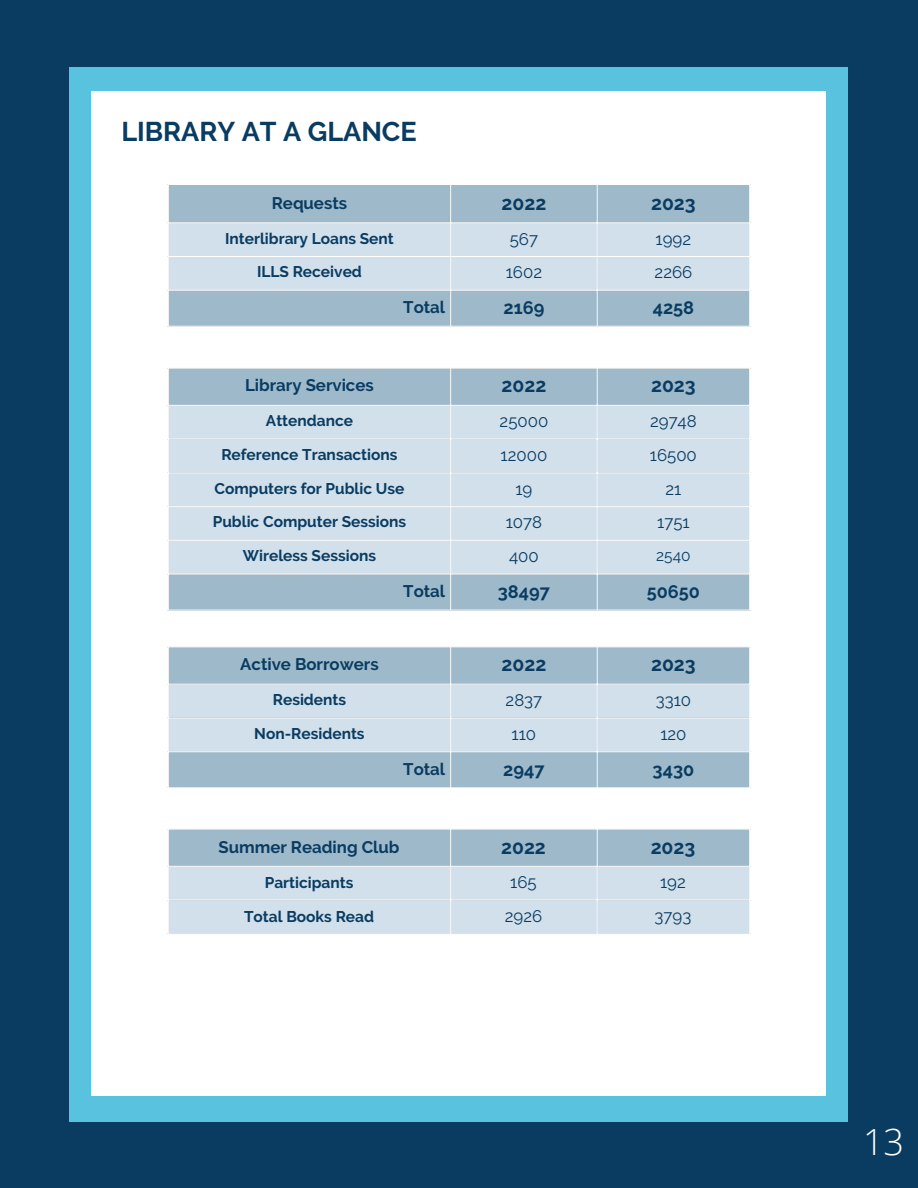
<style>
.page{position:relative;width:918px;height:1188px;background:#0a3c61}
.page>*{position:absolute;margin:0;border:0;box-sizing:border-box;transform-origin:0 0}
.t1{font:300 36px "Open Sans";color:#fff}
.t2{font:700 27px "Raleway";color:#0a3c61}
.t3{font:700 19.35px "Raleway";color:#0a3c61}
.t4{font:700 18.15px "Raleway";color:#0a3c61}
.t5{font:16.8px "Raleway";color:#0a3c61}
.t6{font:700 16.8px "Raleway";color:#0a3c61}
.t7{font:700 15.45px "Raleway";color:#0a3c61}
.t8{font:15.45px "Raleway";color:#0a3c61}
</style>
<div class="page">
<div style="left:70px;top:67px;width:778px;height:1054px;background:#59c3df"></div>
<div style="left:92px;top:92px;width:734px;height:1004px;background:#fff"></div>
<div style="left:169px;top:185px;width:580px;height:141px;background:#9ebaca"></div>
<div style="left:169px;top:223px;width:580px;height:67px;background:#d1e0eb"></div>
<hr style="left:450px;top:185px;width:1px;height:141px;background:#fff">
<hr style="left:597px;top:185px;width:1px;height:141px;background:#fff">
<hr style="left:168px;top:222px;width:582px;height:1px;background:#fff">
<hr style="left:168px;top:256px;width:582px;height:1px;background:#fff">
<hr style="left:168px;top:290px;width:582px;height:1px;background:#fff">
<div style="left:169px;top:369px;width:580px;height:241px;background:#9ebaca"></div>
<div style="left:169px;top:406px;width:580px;height:168px;background:#d1e0eb"></div>
<hr style="left:450px;top:369px;width:1px;height:241px;background:#fff">
<hr style="left:597px;top:369px;width:1px;height:241px;background:#fff">
<hr style="left:168px;top:405px;width:582px;height:1px;background:#fff">
<hr style="left:168px;top:439px;width:582px;height:1px;background:#fff">
<hr style="left:168px;top:472px;width:582px;height:1px;background:#fff">
<hr style="left:168px;top:506px;width:582px;height:1px;background:#fff">
<hr style="left:168px;top:540px;width:582px;height:1px;background:#fff">
<hr style="left:168px;top:574px;width:582px;height:1px;background:#fff">
<div style="left:169px;top:648px;width:580px;height:139px;background:#9ebaca"></div>
<div style="left:169px;top:685px;width:580px;height:66px;background:#d1e0eb"></div>
<hr style="left:450px;top:648px;width:1px;height:139px;background:#fff">
<hr style="left:597px;top:648px;width:1px;height:139px;background:#fff">
<hr style="left:168px;top:684px;width:582px;height:1px;background:#fff">
<hr style="left:168px;top:717px;width:582px;height:1px;background:#fff">
<hr style="left:168px;top:751px;width:582px;height:1px;background:#fff">
<svg style="left:169px;top:830px;width:580px;height:103px;background:#bfd2df"></svg>
<hr style="left:450px;top:830px;width:1px;height:103px;background:#fff">
<hr style="left:597px;top:830px;width:1px;height:103px;background:#fff">
<hr style="left:168px;top:866px;width:582px;height:1px;background:#fff">
<hr style="left:168px;top:900px;width:582px;height:1px;background:#fff">
<p class="t2" style="left:121px;top:116px;width:297px">LIBRARY AT A GLANCE</p>
<h1 class="t6" style="left:272px;top:193px;width:77px">Requests</h1>
<p class="t3" style="left:502px;top:192px;width:46px">2022</p>
<p class="t3" style="left:651px;top:192px;width:46px">2023</p>
<p class="t7" style="left:225px;top:229px;width:170px">Interlibrary Loans Sent</p>
<p class="t5" style="left:510px;top:229px;width:30px">567</p>
<p class="t5" style="left:656px;top:229px;width:37px">1992</p>
<p class="t7" style="left:257px;top:263px;width:106px">ILLS Received</p>
<p class="t5" style="left:506px;top:263px;width:38px">1602</p>
<p class="t5" style="left:655px;top:263px;width:39px">2266</p>
<p class="t6" style="left:403px;top:297px;width:43px">Total</p>
<p class="t4" style="left:504px;top:297px;width:42px">2169</p>
<p class="t4" style="left:653px;top:297px;width:43px">4258</p>
<p class="t6" style="left:245px;top:375px;width:130px">Library Services</p>
<p class="t3" style="left:502px;top:374px;width:46px">2022</p>
<p class="t3" style="left:651px;top:374px;width:46px">2023</p>
<p class="t7" style="left:266px;top:412px;width:89px">Attendance</p>
<p class="t5" style="left:500px;top:411px;width:50px">25000</p>
<p class="t5" style="left:650px;top:411px;width:48px">29748</p>
<p class="t7" style="left:221px;top:445px;width:178px">Reference Transactions</p>
<p class="t5" style="left:501px;top:445px;width:48px">12000</p>
<p class="t5" style="left:650px;top:445px;width:48px">16500</p>
<p class="t7" style="left:214px;top:479px;width:191px">Computers for Public Use</p>
<p class="t5" style="left:515px;top:479px;width:19px">19</p>
<p class="t5" style="left:665px;top:479px;width:17px">21</p>
<p class="t7" style="left:213px;top:513px;width:195px">Public Computer Sessions</p>
<p class="t5" style="left:506px;top:513px;width:38px">1078</p>
<p class="t5" style="left:657px;top:513px;width:34px">1751</p>
<p class="t7" style="left:243px;top:547px;width:135px">Wireless Sessions</p>
<p class="t5" style="left:509px;top:546px;width:31px">400</p>
<p class="t8" style="left:656px;top:547px;width:36px">2540</p>
<p class="t6" style="left:403px;top:581px;width:43px">Total</p>
<p class="t4" style="left:498px;top:581px;width:54px">38497</p>
<p class="t4" style="left:647px;top:581px;width:55px">50650</p>
<p class="t6" style="left:240px;top:654px;width:140px">Active Borrowers</p>
<p class="t3" style="left:502px;top:653px;width:46px">2022</p>
<p class="t3" style="left:651px;top:653px;width:46px">2023</p>
<p class="t7" style="left:273px;top:690px;width:75px">Residents</p>
<p class="t5" style="left:506px;top:690px;width:38px">2837</p>
<p class="t5" style="left:656px;top:690px;width:37px">3310</p>
<p class="t7" style="left:254px;top:724px;width:112px">Non-Residents</p>
<p class="t5" style="left:512px;top:724px;width:26px">110</p>
<p class="t5" style="left:660px;top:724px;width:28px">120</p>
<p class="t6" style="left:403px;top:759px;width:43px">Total</p>
<p class="t4" style="left:503px;top:759px;width:43px">2947</p>
<p class="t4" style="left:653px;top:759px;width:43px">3430</p>
<p class="t6" style="left:219px;top:837px;width:183px">Summer Reading Club</p>
<p class="t3" style="left:501px;top:836px;width:46px">2022</p>
<p class="t3" style="left:651px;top:836px;width:46px">2023</p>
<p class="t7" style="left:265px;top:874px;width:90px">Participants</p>
<p class="t5" style="left:510px;top:872px;width:28px">165</p>
<p class="t5" style="left:660px;top:872px;width:27px">192</p>
<p class="t7" style="left:244px;top:907px;width:132px">Total Books Read</p>
<p class="t5" style="left:505px;top:906px;width:39px">2926</p>
<p class="t5" style="left:655px;top:906px;width:38px">3793</p>
<p class="t1" style="left:863px;top:1116px;width:43px">13</p>
</div>
